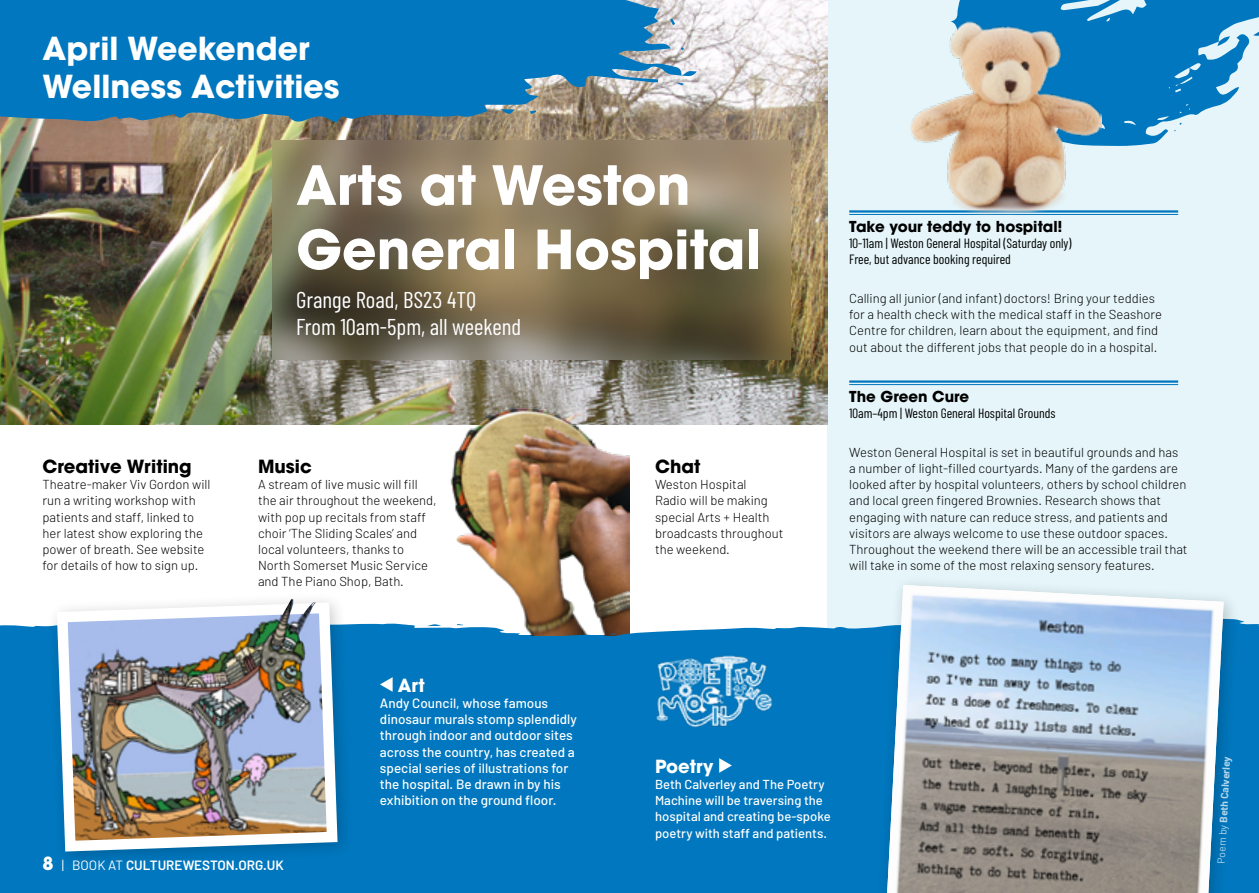
<style>
.page{position:relative;width:1259px;height:893px;background:#fff}
.page>*{position:absolute;margin:0;border:0;box-sizing:border-box;transform-origin:0 0}
.t1{font:700 53.55px/64.3px "ITC Avant Garde Std";color:#fff}
.t2{font:700 31.5px/37.8px "ITC Avant Garde Std";color:#fff}
.t3{font:22.95px/27.6px "Barlow Condensed";color:#fff}
.t4{font:700 18px "ITC Avant Garde Std";color:#000}
.t5{font:700 18px "ITC Avant Garde Std";color:#fff}
.t6{font:700 15px "ITC Avant Garde Std";color:#000}
.t7{font:500 13.5px/16.2px "Barlow";color:#fff}
.t8{font:13.5px/16.2px "Barlow Condensed";color:#000}
.t9{font:600 13.5px "Barlow";color:#fff}
.t10{font:300 13.05px/16.2px "Barlow";color:#000}
.t11{font:500 13.05px/16.2px "Barlow";color:#fff}
.t12{font:700 10.5px "Barlow";color:#fff}
.s1{font-family:"ITC Avant Garde Std";font-weight:700;font-size:18px}
.s2{font-weight:400}
</style>
<div class="page">
<div style="left:0;top:635px;width:1259px;height:258px;background:#0077be"></div>
<div style="left:828px;top:0;width:431px;height:635px;background:#e5f5f9"></div>
<img style="left:0;top:0;width:828px;height:424px">
<img style="left:273px;top:141px;width:517px;height:219px">
<svg style="left:950px;top:0;width:309px;height:146px;fill:#0077be"></svg>
<img style="left:442px;top:386px;width:187px;height:237px">
<svg style="left:543px;top:618px;width:716px;height:17px"></svg>
<svg style="left:361px;top:623px;width:269px;height:13px"></svg>
<svg style="left:0;top:0;width:697px;height:124px;background:#207fb7"></svg>
<svg style="left:719px;top:758px;width:13px;height:15px"></svg>
<hr style="left:849px;top:210px;width:329px;height:3px;background:#0077be">
<hr style="left:849px;top:214px;width:329px;height:1px;background:#0077be">
<hr style="left:849px;top:380px;width:329px;height:3px;background:#0077be">
<hr style="left:849px;top:384px;width:329px;height:1px;background:#0077be">
<svg style="left:0;top:624px;width:572px;height:68px"></svg>
<img style="left:656px;top:655px;width:117px;height:73px">
<img style="left:911px;top:22px;width:190px;height:193px">
<div style="left:47px;top:592px;width:307px;height:276px;background:#000;opacity:.2"></div>
<img style="left:51px;top:597px;width:292px;height:260px">
<img style="left:235px;top:599px;width:80px;height:61px">
<div style="left:876px;top:575px;width:365px;height:318px;background:#000;opacity:.2"></div>
<img style="left:887px;top:585px;width:336px;height:308px">
<h2 class="t2" style="left:43px;top:29px;width:299px">April Weekender<br>Wellness Activities</h2>
<h3 class="t4" style="left:43px;top:454px;width:151px">Creative Writing</h3>
<p class="t10" style="left:43px;top:476px;width:169px">Theatre-maker Viv Gordon will run a writing workshop with patients and staff, linked to her latest show exploring the power of breath. See website for details of how to sign up.</p>
<h1 class="t1" style="left:296px;top:152px;width:466px">Arts at Weston<br>General Hospital</h1>
<h3 class="t3" style="left:296px;top:285px;width:227px">Grange Road, BS23 4TQ<br>From 10am-5pm, all weekend</h3>
<h3 class="t4" style="left:258px;top:454px;width:55px">Music</h3>
<p class="t10" style="left:258px;top:476px;width:180px">A stream of live music will fill the air throughout the weekend, with pop up recitals from staff choir ‘The Sliding Scales’ and local volunteers, thanks to<br>North Somerset Music Service and The Piano Shop, Bath.</p>
<h3 class="t4" style="left:655px;top:454px;width:47px">Chat</h3>
<p class="t10" style="left:655px;top:476px;width:130px">Weston Hospital<br>Radio will be making special Arts + Health broadcasts throughout the weekend.</p>
<p class="t6" style="left:849px;top:216px;width:215px">Take your teddy to hospital!</p>
<p class="t8" style="left:849px;top:235px;width:224px">10-11am | Weston General Hospital (Saturday only)<br>Free, but advance booking required</p>
<p class="t10" style="left:849px;top:290px;width:314px">Calling all junior (and infant) doctors! Bring your teddies for a health check with the medical staff in the Seashore Centre for children, learn about the equipment, and find out about the different jobs that people do in a hospital.</p>
<p class="t6" style="left:849px;top:386px;width:121px">The Green Cure</p>
<p class="t8" style="left:849px;top:405px;width:208px">10am–4pm | Weston General Hospital Grounds</p>
<p class="t10" style="left:849px;top:444px;width:340px">Weston General Hospital is set in beautiful grounds and has a number of light-filled courtyards. Many of the gardens are looked after by hospital volunteers, others by school children and local green fingered Brownies. Research shows that engaging with nature can reduce stress, and patients and visitors are always welcome to use these outdoor spaces.<br>Throughout the weekend there will be an accessible trail that will take in some of the most relaxing sensory features.</p>
<p class="t9" style="left:43px;top:857px;width:243px"><span class="s1">8</span> <span class="s2">| BOOK AT</span> CULTUREWESTON.ORG.UK</p>
<h3 class="t5" style="left:398px;top:673px;width:28px">Art</h3>
<p class="t7" style="left:380px;top:695px;width:198px">Andy Council, whose famous dinosaur murals stomp splendidly through indoor and outdoor sites across the country, has created a special series of illustrations for the hospital. Be drawn in by his exhibition on the ground floor.</p>
<h3 class="t5" style="left:655px;top:754px;width:60px">Poetry</h3>
<p class="t11" style="left:655px;top:776px;width:177px">Beth Calverley and The Poetry<br>Machine will be traversing the hospital and creating be-spoke poetry with staff and patients.</p>
<p class="t12" style="left:1214px;top:863px;width:109px;rotate:-87deg"><span class="s2">Poem by</span> Beth Calverley</p>
</div>
